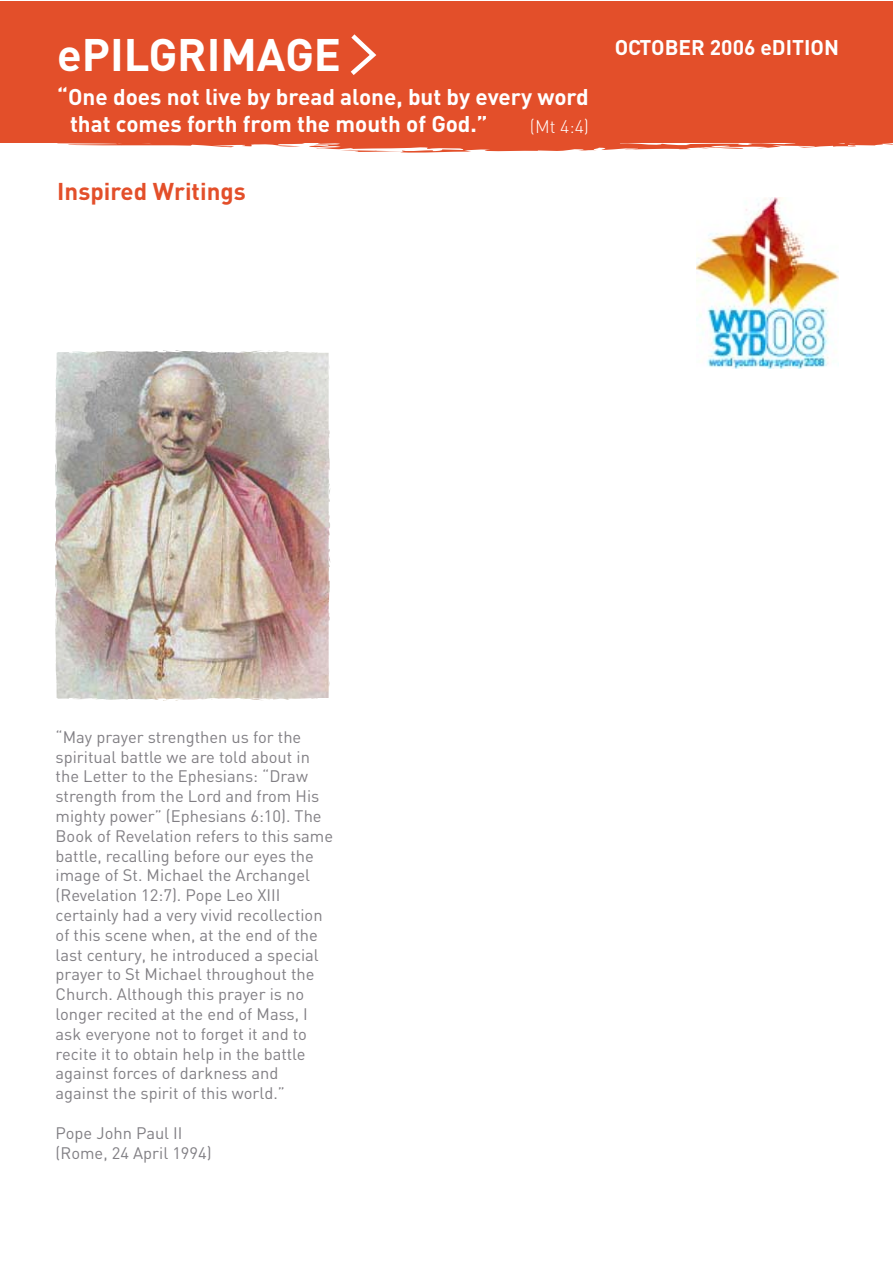
<style>
.page{position:relative;width:893px;height:1263px;background:#fff}
.page>*{position:absolute;margin:0;border:0;box-sizing:border-box;transform-origin:0 0}
.t1{font:700 45px "DIN";color:#fff}
.t2{font:700 24px "DIN";color:#e34f2a}
.t3{font:700 22.5px/27px "DIN";color:#fff}
.t4{font:700 21px "DIN";color:#fff}
.t5{font:300 18px "DIN";color:#fff}
.t6{font:16.5px/19.8px "DIN";color:#817f84}
</style>
<div class="page">
<div style="left:1px;top:1px;width:892px;height:142px;background:#e34f2a"></div>
<svg style="left:0;top:131px;width:893px;height:22px"></svg>
<img style="left:696px;top:197px;width:143px;height:171px">
<img style="left:55px;top:350px;width:276px;height:351px">
<svg style="left:350px;top:34px;width:27px;height:41px"></svg>
<h1 class="t1" style="left:57px;top:25px;width:285px">ePILGRIMAGE</h1>
<h3 class="t3" style="left:70px;top:83px;width:520px;text-indent:-13px">“One does not live by bread alone, but by every word that comes forth from the mouth of God.”</h3>
<p class="t5" style="left:530px;top:114px;width:61px">(Mt 4:4)</p>
<h2 class="t2" style="left:57px;top:175px;width:190px">Inspired Writings</h2>
<p class="t4" style="left:615px;top:33px;width:226px">OCTOBER 2006 eDITION</p>
<p class="t6" style="left:56px;top:726px;width:279px">“May prayer strengthen us for the spiritual battle we are told about in the Letter to the Ephesians: “Draw strength from the Lord and from His mighty power” (Ephesians 6:10). The Book of Revelation refers to this same battle, recalling before our eyes the image of St. Michael the Archangel (Revelation 12:7). Pope Leo XIII certainly had a very vivid recollection of this scene when, at the end of the last century, he introduced a special prayer to St Michael throughout the Church. Although this prayer is no longer recited at the end of Mass, I ask everyone not to forget it and to recite it to obtain help in the battle against forces of darkness and against the spirit of this world.”</p>
<p class="t6" style="left:56px;top:1122px;width:158px">Pope John Paul II (Rome, 24 April 1994)</p>
</div>
